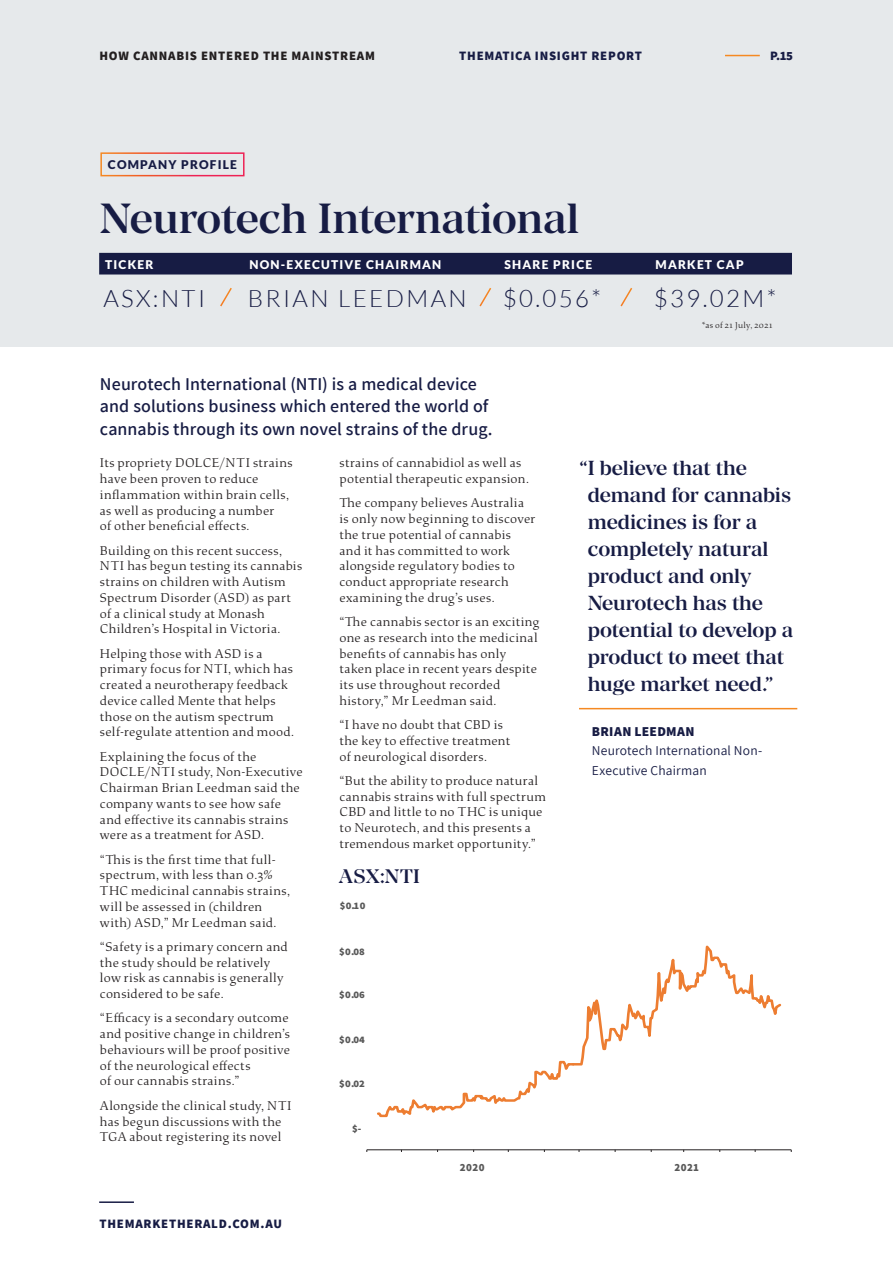
<style>
.page{position:relative;width:893px;height:1263px;background:#fff}
.page>*{position:absolute;margin:0;border:0;box-sizing:border-box;transform-origin:0 0}
.t1{font:500 42px "Manier";letter-spacing:-.005em;color:#171c44}
.t2{font:300 24px "Lato";letter-spacing:.1em;color:#171c44}
.Quotes{font:500 20.25px/27px "Manier";letter-spacing:-.005em;color:#171c44}
.Body_copy{font:500 19.5px "Manier";letter-spacing:.025em;color:#171c44}
.Basic_intro{font:600 18px/22.5px "Assistant";letter-spacing:.005em;color:#171c44}
.Body_copy-2{font:300 13.5px/15.8px "Study";letter-spacing:.025em;color:#231f20}
.Basic_intro-2{font:13.5px/19.5px "Assistant";letter-spacing:.015em;color:#171c44}
.Basic_intro-3{font:800 13.5px "Assistant";letter-spacing:.025em;color:#171c44}
.t3{font:800 12.75px "Assistant";letter-spacing:.06em;color:#171c44}
.t4{font:800 12.75px "Assistant";letter-spacing:.06em;color:#231f20}
.t5{font:900 12px "Lato";letter-spacing:.1em;color:#fff}
.t6{font:900 12px "Lato";letter-spacing:.1em;color:#171c44}
.t7{font:800 10.8px "Assistant";letter-spacing:.05em;color:#595959}
.t8{font:800 10.05px "Assistant";color:#595959}
.t9{font:800 9.9px "Assistant";letter-spacing:.015em;color:#595959;scale:1.07 1}
.Body_copy-3{font:300 9px "Study";letter-spacing:.045em;color:#231f20}
</style>
<div class="page">
<hr style="left:99px;top:1201px;width:35px;height:2px;background:#171c44">
<div style="left:0;top:0;width:893px;height:347px;background:#e6e9eb"></div>
<div style="left:100px;top:152px;width:145px;height:24px;border:2px solid #fff"></div>
<div style="left:99px;top:253px;width:693px;height:21px;background:#171c44"></div>
<svg style="left:220px;top:287px;width:12px;height:20px"></svg>
<svg style="left:479px;top:288px;width:13px;height:19px"></svg>
<hr style="left:725px;top:55px;width:35px;height:1px;background:#f58922">
<hr style="left:579px;top:708px;width:218px;height:1px;background:#f58922">
<svg style="left:620px;top:288px;width:13px;height:19px"></svg>
<hr style="left:367px;top:1149px;width:424px;height:1px;background:#231f20">
<svg style="left:377px;top:945px;width:404px;height:173px"></svg>
<p class="t4" style="left:99px;top:47px;width:277px">HOW CANNABIS ENTERED THE MAINSTREAM</p>
<p class="t3" style="left:459px;top:47px;width:184px">THEMATICA INSIGHT REPORT</p>
<p class="t3" style="left:770px;top:47px;width:24px">P.15</p>
<p class="t6" style="left:108px;top:158px;width:131px">COMPANY PROFILE</p>
<h1 class="t1" style="left:100px;top:193px;width:481px">Neurotech International</h1>
<p class="t5" style="left:105px;top:257px;width:50px">TICKER</p>
<p class="t5" style="left:249px;top:257px;width:193px">NON-EXECUTIVE CHAIRMAN</p>
<p class="t5" style="left:505px;top:257px;width:89px">SHARE PRICE</p>
<p class="t5" style="left:655px;top:257px;width:90px">MARKET CAP</p>
<p class="t2" style="left:103px;top:285px;width:103px">ASX:NTI</p>
<p class="t2" style="left:248px;top:285px;width:221px">BRIAN LEEDMAN</p>
<p class="t2" style="left:503px;top:285px;width:100px">$0.056*</p>
<p class="t2" style="left:654px;top:285px;width:124px">$39.02M*</p>
<p class="Basic_intro" style="left:100px;top:372px;width:394px">Neurotech International (NTI) is a medical device and solutions business which entered the world of cannabis through its own novel strains of the drug.</p>
<p class="Body_copy-2" style="left:100px;top:455px;width:194px">Its propriety DOLCE/NTI strains have been proven to reduce inflammation within brain cells, as well as producing a number<br>of other beneficial effects.</p>
<p class="Body_copy-2" style="left:100px;top:543px;width:204px">Building on this recent success,<br>NTI has begun testing its cannabis strains on children with Autism<br>Spectrum Disorder (ASD) as part of a clinical study at Monash<br>Children’s Hospital in Victoria.</p>
<p class="Body_copy-2" style="left:100px;top:646px;width:196px">Helping those with ASD is a primary focus for NTI, which has created a neurotherapy feedback device called Mente that helps those on the autism spectrum self-regulate attention and mood.</p>
<p class="Body_copy-2" style="left:100px;top:749px;width:204px">Explaining the focus of the<br>DOCLE/NTI study, Non-Executive<br>Chairman Brian Leedman said the company wants to see how safe and effective its cannabis strains were as a treatment for ASD.</p>
<p class="Body_copy-2" style="left:100px;top:852px;width:192px">“This is the first time that full&shy;spectrum, with less than 0.3%<br>THC medicinal cannabis strains, will be assessed in (children with) ASD,” Mr Leedman said.</p>
<p class="Body_copy-2" style="left:100px;top:939px;width:189px">“Safety is a primary concern and the study should be relatively low risk as cannabis is generally considered to be safe.</p>
<p class="Body_copy-2" style="left:100px;top:1010px;width:192px">“Efficacy is a secondary outcome and positive change in children’s behaviours will be proof positive of the neurological effects<br>of our cannabis strains.”</p>
<p class="Body_copy-2" style="left:100px;top:1098px;width:193px">Alongside the clinical study, NTI has begun discussions with the<br>TGA about registering its novel</p>
<p class="Body_copy-2" style="left:339px;top:455px;width:191px">strains of cannabidiol as well as potential therapeutic expansion.</p>
<p class="Body_copy-2" style="left:339px;top:495px;width:197px">The company believes Australia is only now beginning to discover the true potential of cannabis and it has committed to work alongside regulatory bodies to conduct appropriate research examining the drug’s uses.</p>
<p class="Body_copy-2" style="left:339px;top:614px;width:201px">“The cannabis sector is an exciting one as research into the medicinal benefits of cannabis has only taken place in recent years despite its use throughout recorded history,” Mr Leedman said.</p>
<p class="Body_copy-2" style="left:339px;top:717px;width:172px">“I have no doubt that CBD is the key to effective treatment of neurological disorders.</p>
<p class="Body_copy-2" style="left:339px;top:773px;width:208px">“But the ability to produce natural cannabis strains with full spectrum CBD and little to no THC is unique to Neurotech, and this presents a tremendous market opportunity.”</p>
<p class="Body_copy" style="left:339px;top:865px;width:82px">ASX:NTI</p>
<p class="t9" style="left:340px;top:899px;width:25px">$0.10</p>
<p class="t9" style="left:339px;top:944px;width:25px">$0.08</p>
<p class="t9" style="left:339px;top:988px;width:25px">$0.06</p>
<p class="t8" style="left:341px;top:991px;width:23px">$0.8</p>
<p class="t8" style="left:341px;top:1028px;width:23px">$0.6</p>
<p class="t9" style="left:339px;top:1033px;width:25px">$0.04</p>
<p class="t9" style="left:339px;top:1077px;width:25px">$0.02</p>
<p class="t9" style="left:352px;top:1122px;width:10px">$-</p>
<p class="Body_copy-3" style="left:702px;top:320px;width:72px">*as of 21 July, 2021</p>
<p class="Quotes" style="left:588px;top:454px;width:207px;text-indent:-9px">“I believe that the demand for cannabis medicines is for a completely natural product and only<br>Neurotech has the potential to develop a product to meet that huge market need.”</p>
<p class="Basic_intro-3" style="left:592px;top:722px;width:104px">BRIAN LEEDMAN</p>
<p class="Basic_intro-2" style="left:592px;top:740px;width:172px">Neurotech International Non-<br>Executive Chairman</p>
<p class="t3" style="left:99px;top:1215px;width:184px">THEMARKETHERALD.COM.AU</p>
<p class="t7" style="left:460px;top:1160px;width:26px">2020</p>
<p class="t7" style="left:674px;top:1160px;width:26px">2021</p>
</div>
